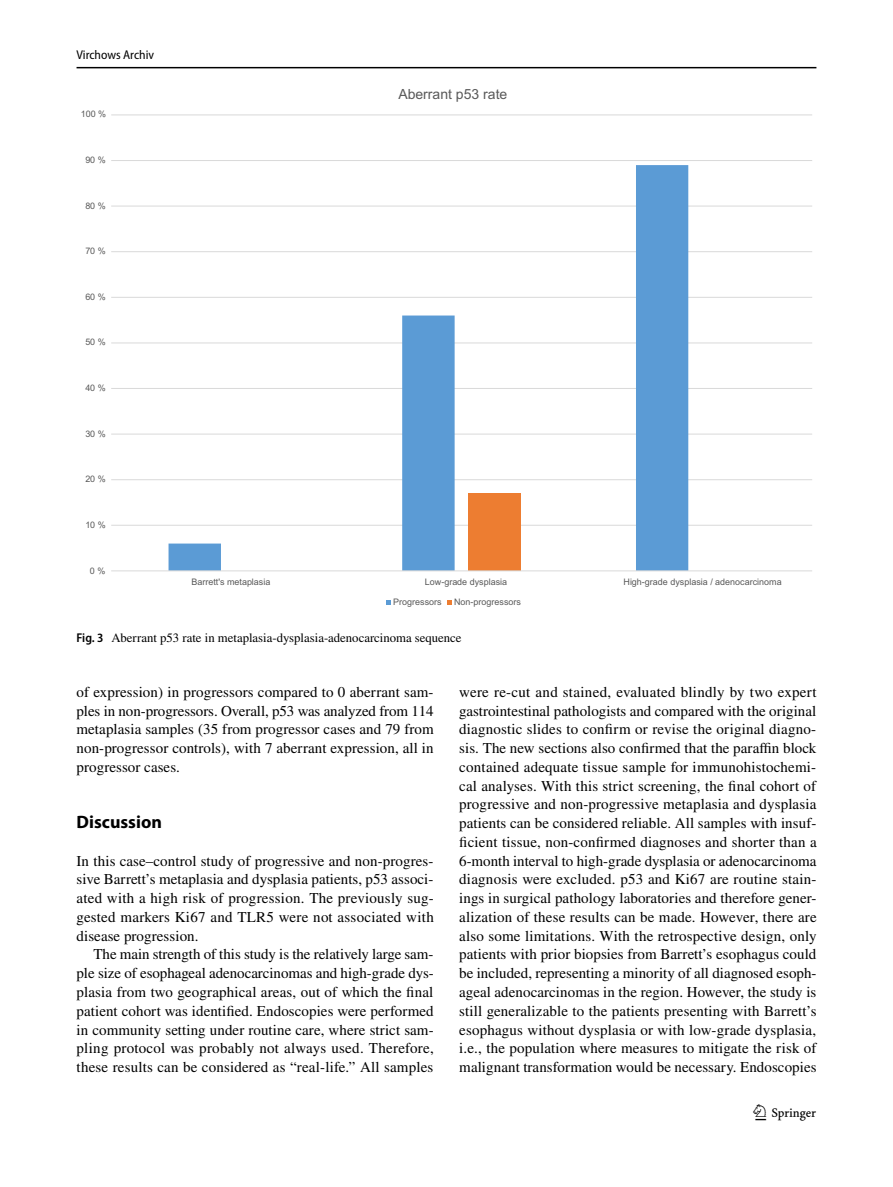
<style>
.page{position:relative;width:893px;height:1187px;background:#fff}
.page>*{position:absolute;margin:0;border:0;box-sizing:border-box;transform-origin:0 0}
.t1{font:22.5px "Springnew Regular 3";color:#000}
.t2{font:700 18px "Myriad Pro";color:#000}
.t3{font:15px/18.8px "STIX";letter-spacing:.005em;color:#000;text-align:justify}
.t4{font:13.95px "Arial 2";color:#595959}
.t5{font:12.75px "STIX";color:#000}
.t6{font:semi-condensed 12.75px "Myriad Pro";color:#000}
.t7{font:9px "Arial 2";color:#595959}
.s1{font-family:"Myriad Pro";font-weight:600;font-stretch:semi-condensed}
</style>
<div class="page">
<hr style="left:77px;top:67px;width:739px;height:1px;background:#000">
<hr style="left:111px;top:525px;width:701px;height:1px;background:#d9d9d9">
<hr style="left:111px;top:479px;width:701px;height:1px;background:#d9d9d9">
<hr style="left:111px;top:433px;width:701px;height:1px;background:#d9d9d9">
<hr style="left:111px;top:388px;width:701px;height:1px;background:#d9d9d9">
<hr style="left:111px;top:342px;width:701px;height:1px;background:#d9d9d9">
<hr style="left:111px;top:297px;width:701px;height:1px;background:#d9d9d9">
<hr style="left:111px;top:251px;width:701px;height:1px;background:#d9d9d9">
<hr style="left:111px;top:206px;width:701px;height:1px;background:#d9d9d9">
<hr style="left:111px;top:160px;width:701px;height:1px;background:#d9d9d9">
<hr style="left:111px;top:114px;width:701px;height:1px;background:#d9d9d9">
<svg style="left:169px;top:165px;width:519px;height:405px"></svg>
<div style="left:469px;top:493px;width:52px;height:78px;background:#ed7d31"></div>
<hr style="left:111px;top:570px;width:701px;height:1px;background:#d9d9d9">
<svg style="left:386px;top:600px;width:5px;height:5px"></svg>
<svg style="left:447px;top:600px;width:5px;height:5px"></svg>
<p class="t6" style="left:77px;top:48px;width:79px">Virchows Archiv</p>
<p class="t7" style="left:81px;top:109px;width:27px">100 %</p>
<p class="t7" style="left:85px;top:155px;width:22px">90 %</p>
<p class="t7" style="left:85px;top:200px;width:22px">80 %</p>
<p class="t7" style="left:85px;top:246px;width:22px">70 %</p>
<p class="t7" style="left:85px;top:291px;width:22px">60 %</p>
<p class="t7" style="left:85px;top:337px;width:22px">50 %</p>
<p class="t7" style="left:85px;top:382px;width:22px">40 %</p>
<p class="t7" style="left:85px;top:428px;width:22px">30 %</p>
<p class="t7" style="left:85px;top:474px;width:22px">20 %</p>
<p class="t7" style="left:85px;top:519px;width:22px">10 %</p>
<p class="t7" style="left:90px;top:565px;width:17px">0 %</p>
<p class="t4" style="left:398px;top:86px;width:110px">Aberrant p53 rate</p>
<p class="t7" style="left:191px;top:576px;width:81px">Barrett's metaplasia</p>
<p class="t7" style="left:425px;top:576px;width:84px">Low-grade dysplasia</p>
<p class="t7" style="left:623px;top:576px;width:160px">High-grade dysplasia / adenocarcinoma</p>
<p class="t7" style="left:393px;top:596px;width:50px">Progressors</p>
<p class="t7" style="left:454px;top:596px;width:68px">Non-progressors</p>
<p class="t5" style="left:77px;top:629px;width:386px"><span class="s1">Fig. 3</span> Aberrant p53 rate in metaplasia-dysplasia-adenocarcinoma sequence</p>
<p class="t3" style="left:77px;top:683px;width:359px">of expression) in progressors compared to 0 aberrant sam&shy;ples in non-progressors. Overall, p53 was analyzed from 114 metaplasia samples (35 from progressor cases and 79 from non-progressor controls), with 7 aberrant expression, all in progressor cases.</p>
<p class="t2" style="left:77px;top:810px;width:87px">Discussion</p>
<p class="t3" style="left:77px;top:852px;width:359px">In this case–control study of progressive and non-progres&shy;sive Barrett’s metaplasia and dysplasia patients, p53 associ&shy;ated with a high risk of progression. The previously sug&shy;gested markers Ki67 and TLR5 were not associated with disease progression.</p>
<p class="t3" style="left:77px;top:946px;width:359px;text-indent:17px">The main strength of this study is the relatively large sam&shy;ple size of esophageal adenocarcinomas and high-grade dys&shy;plasia from two geographical areas, out of which the final patient cohort was identified. Endoscopies were performed in community setting under routine care, where strict sam&shy;pling protocol was probably not always used. Therefore, these results can be considered as “real-life.” All samples</p>
<p class="t3" style="left:459px;top:683px;width:359px">were re-cut and stained, evaluated blindly by two expert gastrointestinal pathologists and compared with the original diagnostic slides to confirm or revise the original diagno&shy;sis. The new sections also confirmed that the paraffin block contained adequate tissue sample for immunohistochemi&shy;cal analyses. With this strict screening, the final cohort of progressive and non-progressive metaplasia and dysplasia patients can be considered reliable. All samples with insuf&shy;ficient tissue, non-confirmed diagnoses and shorter than a 6-month interval to high-grade dysplasia or adenocarcinoma diagnosis were excluded. p53 and Ki67 are routine stain&shy;ings in surgical pathology laboratories and therefore gener&shy;alization of these results can be made. However, there are also some limitations. With the retrospective design, only patients with prior biopsies from Barrett’s esophagus could be included, representing a minority of all diagnosed esoph&shy;ageal adenocarcinomas in the region. However, the study is still generalizable to the patients presenting with Barrett’s esophagus without dysplasia or with low-grade dysplasia, i.e., the population where measures to mitigate the risk of malignant transformation would be necessary. Endoscopies</p>
<h1 class="t1" style="left:755px;top:1104px;width:62px">1 3</h1>
</div>
